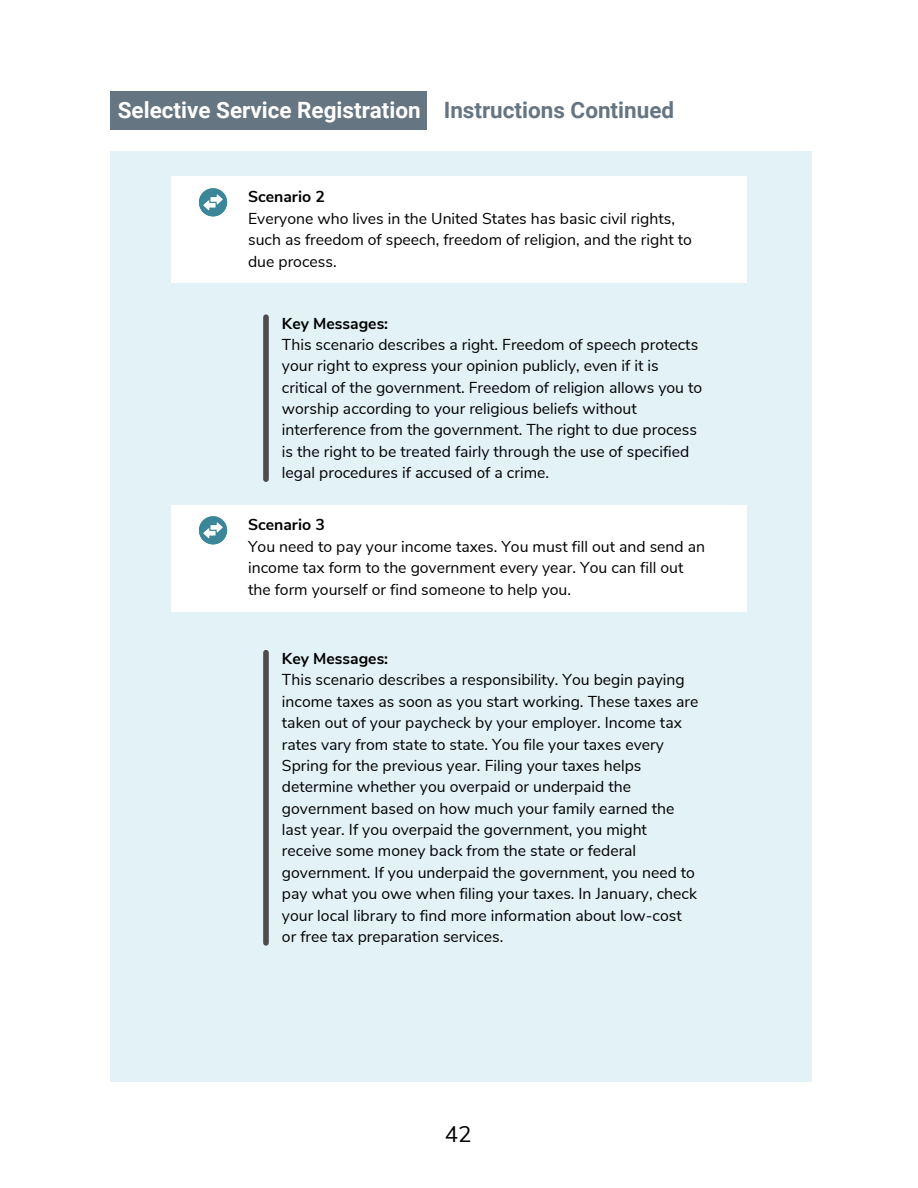
<style>
.page{position:relative;width:918px;height:1188px;background:#fff}
.page>*{position:absolute;margin:0;border:0;box-sizing:border-box;transform-origin:0 0}
.t1{font:700 22.5px "Roboto";color:#fff}
.t2{font:22.5px "Nunito Sans";color:#000}
.t3{font:15.75px/21.3px "Nunito Sans";color:#000}
.t4{font:700 15.75px "Nunito Sans";color:#000}
.s1{color:#667582}
</style>
<div class="page">
<div style="left:110px;top:92px;width:317px;height:38px;background:#667582"></div>
<div style="left:110px;top:152px;width:702px;height:930px;background:#e3f2f6"></div>
<div style="left:171px;top:176px;width:576px;height:107px;background:#fff"></div>
<svg style="left:199px;top:188px;width:28px;height:28px"></svg>
<div style="left:263px;top:317px;width:6px;height:162px;background:#4c4c4d"></div>
<div style="left:171px;top:505px;width:576px;height:107px;background:#fff"></div>
<svg style="left:199px;top:516px;width:28px;height:28px"></svg>
<div style="left:263px;top:653px;width:6px;height:290px;background:#4c4c4d"></div>
<h1 class="t1" style="left:118px;top:97px;width:558px">Selective Service Registration <span class="s1">Instructions Continued</span></h1>
<p class="t4" style="left:248px;top:187px;width:78px">Scenario 2</p>
<p class="t3" style="left:248px;top:208px;width:445px">Everyone who lives in the United States has basic civil rights, such as freedom of speech, freedom of religion, and the right to due process.</p>
<p class="t4" style="left:282px;top:313px;width:108px">Key Messages:</p>
<p class="t3" style="left:282px;top:334px;width:422px">This scenario describes a right. Freedom of speech protects your right to express your opinion publicly, even if it is critical of the government. Freedom of religion allows you to worship according to your religious beliefs without interference from the government. The right to due process is the right to be treated fairly through the use of specified legal procedures if accused of a crime.</p>
<p class="t4" style="left:248px;top:515px;width:78px">Scenario 3</p>
<p class="t3" style="left:248px;top:536px;width:458px">You need to pay your income taxes. You must fill out and send an income tax form to the government every year. You can fill out the form yourself or find someone to help you.</p>
<p class="t4" style="left:282px;top:648px;width:108px">Key Messages:</p>
<p class="t3" style="left:282px;top:670px;width:418px">This scenario describes a responsibility. You begin paying income taxes as soon as you start working. These taxes are taken out of your paycheck by your employer. Income tax rates vary from state to state. You file your taxes every Spring for the previous year. Filing your taxes helps determine whether you overpaid or underpaid the government based on how much your family earned the last year. If you overpaid the government, you might receive some money back from the state or federal government. If you underpaid the government, you need to pay what you owe when filing your taxes. In January, check your local library to find more information about low-cost or free tax preparation services.</p>
<h1 class="t2" style="left:445px;top:1119px;width:28px">42</h1>
</div>
